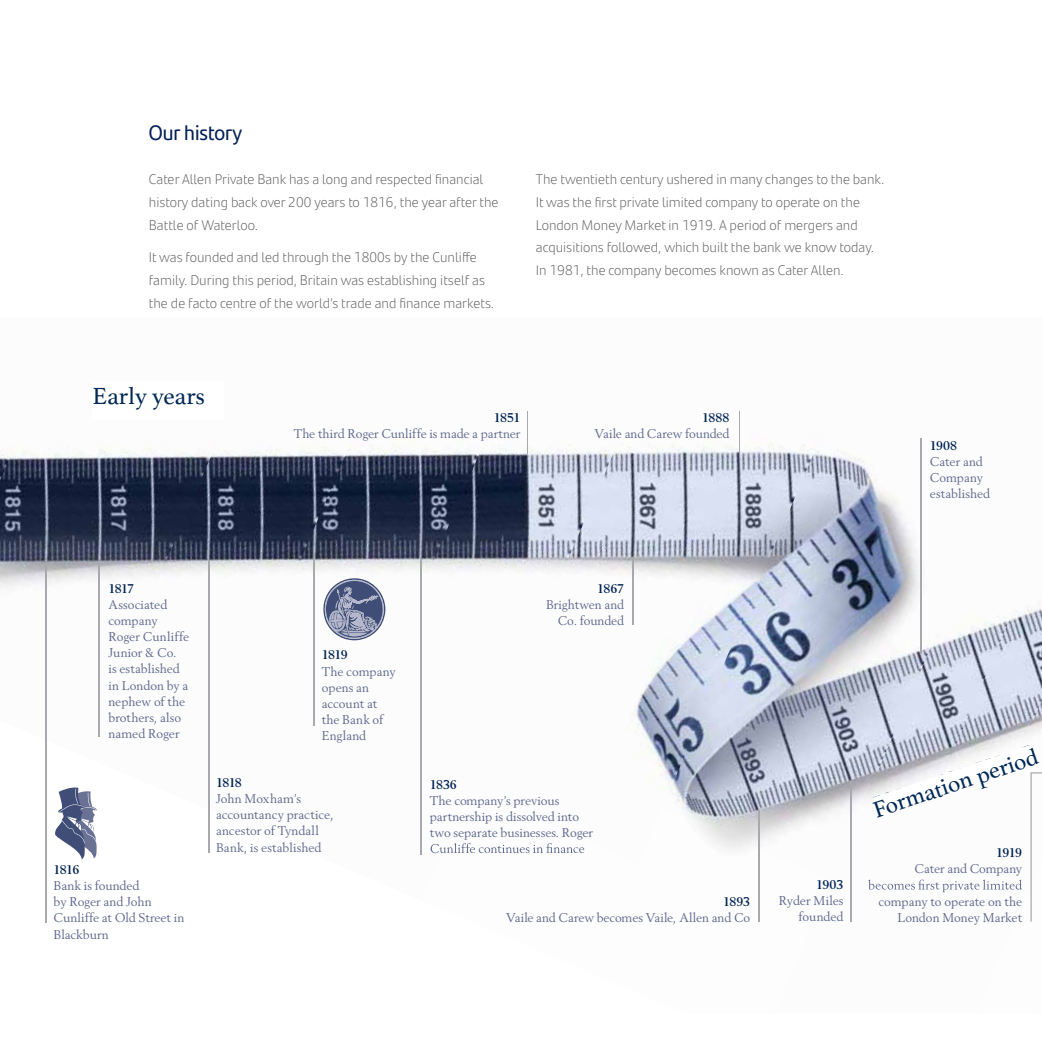
<style>
.page{position:relative;width:1042px;height:1042px;background:#fff}
.page>*{position:absolute;margin:0;border:0;box-sizing:border-box;transform-origin:0 0}
.t1{font:24.5px "Athelas";color:#002856}
.t2{font:23.62px "Athelas";color:#002856}
.t3{font:21px "Santander Headline";color:#001f56}
.t4{font:700 14.35px "Berling LT Std";color:#002253}
.t5{font:300 14px/22.8px "Santander Text";color:#58595b}
.t6{font:12.6px/16.1px "Berling LT Std";color:#5e678d}
.t7{font:700 12.6px "Berling LT Std";letter-spacing:-.05em;color:#002253}
</style>
<div class="page">
<img style="left:671px;top:440px;width:103px;height:367px">
<img style="left:774px;top:438px;width:148px;height:375px">
<img style="left:420px;top:444px;width:251px;height:411px">
<img style="left:209px;top:444px;width:328px;height:408px">
<img style="left:841px;top:544px;width:201px;height:378px">
<img style="left:209px;top:444px;width:195px;height:360px">
<img style="left:0;top:444px;width:270px;height:312px">
<img style="left:908px;top:700px;width:134px;height:222px">
<img style="left:0;top:444px;width:70px;height:37px">
<img style="left:975px;top:921px;width:67px;height:1px">
<img style="left:639px;top:807px;width:193px;height:48px">
<img style="left:422px;top:790px;width:217px;height:65px">
<svg style="left:430px;top:843px;width:154px;height:10px"></svg>
<svg style="left:55px;top:787px;width:42px;height:72px"></svg>
<svg style="left:322px;top:578px;width:63px;height:62px"></svg>
<hr style="left:45px;top:562px;width:1px;height:360px;background:#a7a9ac">
<hr style="left:208px;top:560px;width:1px;height:292px;background:#a7a9ac">
<hr style="left:632px;top:557px;width:2px;height:68px;background:#a7a9ac">
<hr style="left:420px;top:559px;width:1px;height:295px;background:#a7a9ac">
<hr style="left:739px;top:411px;width:1px;height:42px;background:#a7a9ac">
<hr style="left:527px;top:411px;width:1px;height:42px;background:#a7a9ac">
<hr style="left:758px;top:810px;width:2px;height:112px;background:#a7a9ac">
<hr style="left:850px;top:781px;width:1px;height:140px;background:#a7a9ac">
<hr style="left:920px;top:438px;width:1px;height:215px;background:#a7a9ac">
<hr style="left:99px;top:561px;width:1px;height:176px;background:#a7a9ac">
<hr style="left:313px;top:559px;width:2px;height:166px;background:#a7a9ac">
<svg style="left:868px;top:713px;width:174px;height:208px"></svg>
<h3 class="t3" style="left:149px;top:117px;width:95px">Our history</h3>
<p class="t5" style="left:149px;top:167px;width:351px">Cater Allen Private Bank has a long and respected financial history dating back over 200 years to 1816, the year after the<br>Battle of Waterloo.</p>
<p class="t5" style="left:149px;top:245px;width:347px">It was founded and led through the 1800s by the Cunliffe family. During this period, Britain was establishing itself as the de facto centre of the world’s trade and finance markets.</p>
<p class="t5" style="left:536px;top:167px;width:350px">The twentieth century ushered in many changes to the bank.<br>It was the first private limited company to operate on the London Money Market in 1919. A period of mergers and acquisitions followed, which built the bank we know today.<br>In 1981, the company becomes known as Cater Allen.</p>
<h1 class="t1" style="left:93px;top:377px;width:114px">Early years</h1>
<p class="t4" style="left:97px;top:391px;width:108px;rotate:-1deg">EARLY YEARS</p>
<p class="t7" style="left:494px;top:410px;width:28px">1851</p>
<p class="t6" style="left:294px;top:426px;width:228px">The third Roger Cunliffe is made a partner</p>
<p class="t7" style="left:702px;top:410px;width:29px">1888</p>
<p class="t6" style="left:594px;top:425px;width:137px">Vaile and Carew founded</p>
<p class="t7" style="left:930px;top:438px;width:29px">1908</p>
<p class="t6" style="left:930px;top:453px;width:62px">Cater and<br>Company established</p>
<p class="t7" style="left:108px;top:581px;width:27px">1817</p>
<p class="t6" style="left:108px;top:596px;width:82px">Associated company<br>Roger Cunliffe<br>Junior &amp; Co.<br>is established in London by a nephew of the brothers, also named Roger</p>
<p class="t7" style="left:54px;top:862px;width:27px">1816</p>
<p class="t6" style="left:54px;top:877px;width:132px">Bank is founded<br>by Roger and John<br>Cunliffe at Old Street in<br>Blackburn</p>
<p class="t7" style="left:322px;top:648px;width:27px">1819</p>
<p class="t6" style="left:322px;top:663px;width:75px">The company opens an account at the Bank of<br>England</p>
<p class="t7" style="left:216px;top:775px;width:27px">1818</p>
<p class="t6" style="left:216px;top:790px;width:119px">John Moxham’s accountancy practice, ancestor of Tyndall<br>Bank, is established</p>
<p class="t7" style="left:597px;top:581px;width:28px">1867</p>
<p class="t6" style="left:546px;top:596px;width:80px;text-align:right">Brightwen and<br>Co. founded</p>
<p class="t7" style="left:430px;top:777px;width:29px">1836</p>
<p class="t6" style="left:430px;top:792px;width:165px">The company’s previous partnership is dissolved into two separate businesses. Roger</p>
<p class="t7" style="left:723px;top:894px;width:29px">1893</p>
<p class="t6" style="left:506px;top:909px;width:246px">Vaile and Carew becomes Vaile, Allen and Co</p>
<p class="t7" style="left:816px;top:877px;width:29px">1903</p>
<p class="t6" style="left:778px;top:892px;width:66px;text-align:right">Ryder Miles founded</p>
<p class="t4" style="left:872px;top:795px;width:171px;rotate:-19deg">FORMATION PERIOD</p>
<h2 class="t2" style="left:868px;top:792px;width:174px;rotate:-18deg">Formation period</h2>
<p class="t7" style="left:996px;top:845px;width:27px">1919</p>
<p class="t6" style="left:914px;top:861px;width:109px">Cater and Company</p>
<p class="t6" style="left:878px;top:893px;width:145px;text-align:right">company to operate on the<br>London Money Market</p>
</div>
